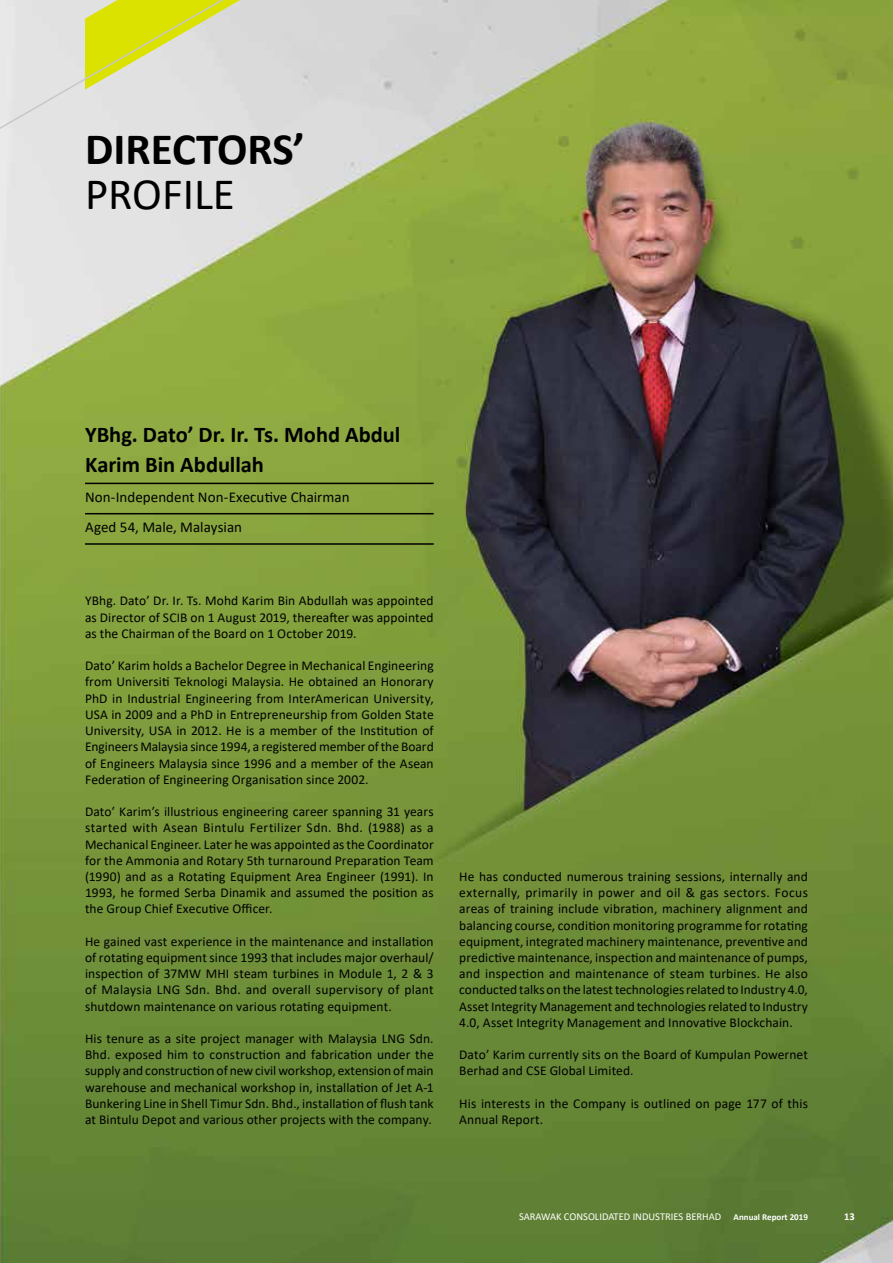
<style>
.page{position:relative;width:893px;height:1263px;background:#fff}
.page>*{position:absolute;margin:0;border:0;box-sizing:border-box;transform-origin:0 0}
.t1{font:700 45px "Calibri";color:#000}
.t2{font:45px "Calibri";color:#000}
.t3{font:700 22.5px/30px "Calibri";color:#000}
.t4{font:15px/30px "Calibri";color:#000}
.t5{font:13.5px/16.2px "Calibri";letter-spacing:.005em;color:#000;text-align:justify}
.t6{font:10.5px "Calibri";color:#fff}
.t7{font:700 10.5px "Calibri";color:#fff}
.t8{font:700 9px "Calibri";color:#fff}
</style>
<div class="page">
<img style="left:0;top:155px;width:893px;height:1108px">
<svg style="left:85px;top:0;width:808px;height:654px;background:#79874a"></svg>
<svg style="left:0;top:0;width:505px;height:155px;background:#d8d9c3"></svg>
<h1 class="t1" style="left:85px;top:117px;width:221px">DIRECTORS’</h1>
<h1 class="t2" style="left:85px;top:163px;width:151px">PROFILE</h1>
<h2 class="t3" style="left:85px;top:419px;width:317px">YBhg. Dato’ Dr. Ir. Ts. Mohd Abdul<br>Karim Bin Abdullah</h2>
<p class="t4" style="left:85px;top:482px;width:266px">Non-Independent Non-Executive Chairman<br>Aged 54, Male, Malaysian</p>
<p class="t5" style="left:85px;top:592px;width:350px">YBhg. Dato’ Dr. Ir. Ts. Mohd Karim Bin Abdullah was appointed as Director of SCIB on 1 August 2019, thereafter was appointed as the Chairman of the Board on 1 October 2019.</p>
<p class="t5" style="left:85px;top:657px;width:350px">Dato’ Karim holds a Bachelor Degree in Mechanical Engineering from Universiti Teknologi Malaysia. He obtained an Honorary PhD in Industrial Engineering from InterAmerican University, USA in 2009 and a PhD in Entrepreneurship from Golden State University, USA in 2012. He is a member of the Institution of Engineers Malaysia since 1994, a registered member of the Board of Engineers Malaysia since 1996 and a member of the Asean Federation of Engineering Organisation since 2002.</p>
<p class="t5" style="left:85px;top:803px;width:350px">Dato’ Karim’s illustrious engineering career spanning 31 years started with Asean Bintulu Fertilizer Sdn. Bhd. (1988) as a Mechanical Engineer. Later he was appointed as the Coordinator for the Ammonia and Rotary 5th turnaround Preparation Team (1990) and as a Rotating Equipment Area Engineer (1991). In 1993, he formed Serba Dinamik and assumed the position as the Group Chief Executive Officer.</p>
<p class="t5" style="left:85px;top:933px;width:350px">He gained vast experience in the maintenance and installation of rotating equipment since 1993 that includes major overhaul/ inspection of 37MW MHI steam turbines in Module 1, 2 &amp; 3 of Malaysia LNG Sdn. Bhd. and overall supervisory of plant shutdown maintenance on various rotating equipment.</p>
<p class="t5" style="left:85px;top:1030px;width:350px">His tenure as a site project manager with Malaysia LNG Sdn.<br>Bhd. exposed him to construction and fabrication under the supply and construction of new civil workshop, extension of main warehouse and mechanical workshop in, installation of Jet A-1<br>Bunkering Line in Shell Timur Sdn. Bhd., installation of flush tank at Bintulu Depot and various other projects with the company.</p>
<p class="t5" style="left:459px;top:868px;width:350px">He has conducted numerous training sessions, internally and externally, primarily in power and oil &amp; gas sectors. Focus areas of training include vibration, machinery alignment and balancing course, condition monitoring programme for rotating equipment, integrated machinery maintenance, preventive and predictive maintenance, inspection and maintenance of pumps, and inspection and maintenance of steam turbines. He also conducted talks on the latest technologies related to Industry 4.0, Asset Integrity Management and technologies related to Industry 4.0, Asset Integrity Management and Innovative Blockchain.</p>
<p class="t5" style="left:459px;top:1046px;width:350px">Dato’ Karim currently sits on the Board of Kumpulan Powernet<br>Berhad and CSE Global Limited.</p>
<p class="t5" style="left:459px;top:1095px;width:350px">His interests in the Company is outlined on page 177 of this<br>Annual Report.</p>
<p class="t6" style="left:519px;top:1209px;width:204px">SARAWAK CONSOLIDATED INDUSTRIES BERHAD</p>
<p class="t8" style="left:734px;top:1210px;width:76px">Annual Report 2019</p>
<p class="t7" style="left:844px;top:1209px;width:12px">13</p>
</div>
